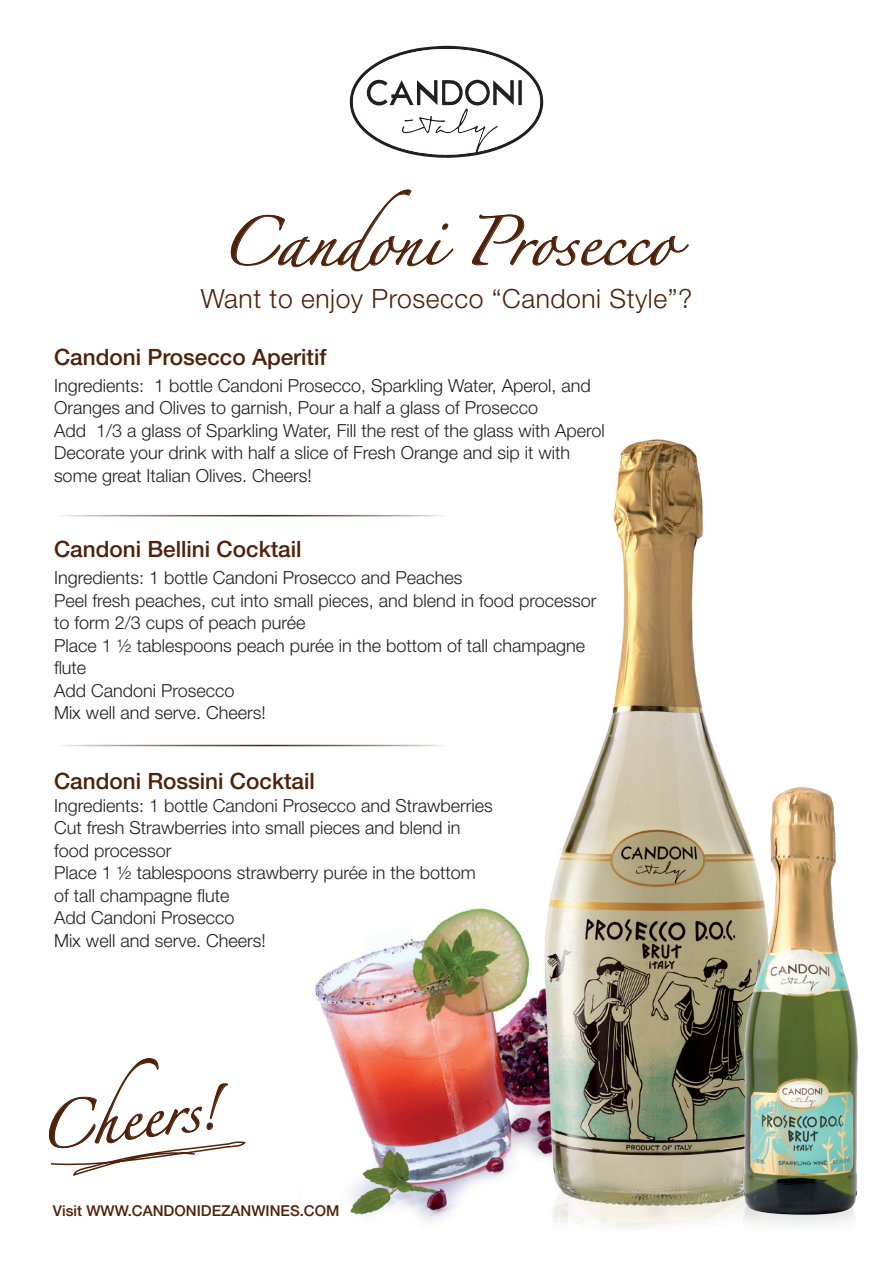
<style>
.page{position:relative;width:893px;height:1263px;background:#fff}
.page>*{position:absolute;margin:0;border:0;box-sizing:border-box;transform-origin:0 0}
.t1{font:43.95px "Zapfino";color:#4f2109}
.t2{font:42px "Zapfino";color:#4f2109}
.t3{font:300 26.55px "Helvetica Neue LT Std";letter-spacing:.02em;color:#4f2109}
.t4{font:500 22.5px "Helvetica Neue LT Std";color:#4f2109}
.t5{font:300 18px/22.5px "Helvetica Neue LT Std";color:#231f20}
.t6{font:500 15px "Helvetica Neue LT Std";color:#4f2109}
</style>
<div class="page">
<img style="left:238px;top:439px;width:486px;height:790px">
<svg style="left:231px;top:190px;width:222px;height:81px"></svg>
<svg style="left:472px;top:215px;width:217px;height:51px"></svg>
<hr style="left:54px;top:745px;width:392px;height:1px;background:#fff">
<hr style="left:54px;top:515px;width:392px;height:1px;background:#fff">
<svg style="left:349px;top:46px;width:195px;height:112px"></svg>
<svg style="left:49px;top:1058px;width:198px;height:119px"></svg>
<img style="left:706px;top:1181px;width:1px;height:48px">
<img style="left:707px;top:777px;width:151px;height:452px">
<h1 class="t1" style="left:219px;top:223px;width:456px">Candoni Prosecco</h1>
<h3 class="t3" style="left:201px;top:282px;width:493px">Want to enjoy Prosecco “Candoni Style”?</h3>
<p class="t4" style="left:54px;top:343px;width:274px">Candoni Prosecco Aperitif</p>
<p class="t5" style="left:54px;top:374px;width:552px">Ingredients: 1 bottle Candoni Prosecco, Sparkling Water, Aperol, and Oranges and Olives to garnish, Pour a half a glass of Prosecco<br>Add 1/3 a glass of Sparkling Water, Fill the rest of the glass with Aperol Decorate your drink with half a slice of Fresh Orange and sip it with some great Italian Olives. Cheers!</p>
<p class="t4" style="left:54px;top:536px;width:249px">Candoni Bellini Cocktail</p>
<p class="t5" style="left:54px;top:566px;width:544px">Ingredients: 1 bottle Candoni Prosecco and Peaches<br>Peel fresh peaches, cut into small pieces, and blend in food processor to form 2/3 cups of peach purée<br>Place 1 ½ tablespoons peach purée in the bottom of tall champagne flute<br>Add Candoni Prosecco<br>Mix well and serve. Cheers!</p>
<p class="t4" style="left:54px;top:768px;width:262px">Candoni Rossini Cocktail</p>
<p class="t5" style="left:54px;top:794px;width:440px">Ingredients: 1 bottle Candoni Prosecco and Strawberries Cut fresh Strawberries into small pieces and blend in food processor<br>Place 1 ½ tablespoons strawberry purée in the bottom of tall champagne flute<br>Add Candoni Prosecco<br>Mix well and serve. Cheers!</p>
<h2 class="t2" style="left:35px;top:1111px;width:183px;rotate:-7deg">Cheers!</h2>
<p class="t6" style="left:53px;top:1201px;width:288px">Visit WWW.CANDONIDEZANWINES.COM</p>
</div>
